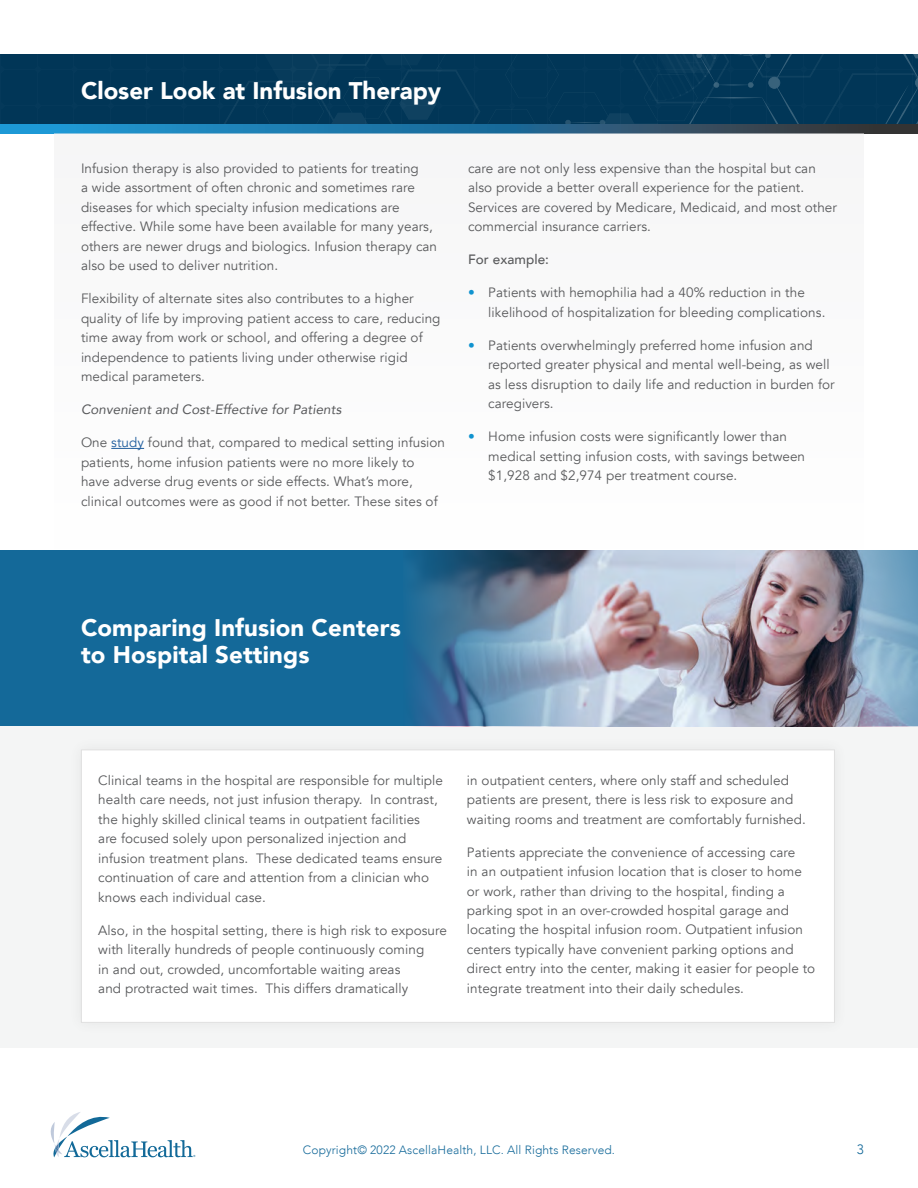
<style>
.page{position:relative;width:918px;height:1188px;background:#fff}
.page>*{position:absolute;margin:0;border:0;box-sizing:border-box;transform-origin:0 0}
.t1{font:900 24px/27px "Avenir";letter-spacing:.005em;color:#fff}
.t2{font:13.5px/19.5px "Avenir";letter-spacing:.005em;color:#58595b}
.t3{font:italic 13.5px "Avenir";letter-spacing:.005em;color:#58595b}
.t4{font:500 13.5px "Avenir";letter-spacing:.005em;color:#58595b}
.t5{font:300 13.5px "Avenir";color:#146999}
.t6{font:300 12px "Avenir";letter-spacing:.01em;color:#146999}
.s1{color:#215e9e}
.s2{color:#1093cf}
</style>
<div class="page">
<div style="left:0;top:54px;width:918px;height:70px;background:#013657"></div>
<hr style="left:1px;top:54px;width:1px;height:70px;background:#fff">
<hr style="left:37px;top:54px;width:1px;height:70px;background:#fff">
<hr style="left:74px;top:54px;width:1px;height:70px;background:#fff">
<hr style="left:110px;top:54px;width:1px;height:70px;background:#fff">
<hr style="left:147px;top:54px;width:1px;height:70px;background:#fff">
<hr style="left:183px;top:54px;width:1px;height:70px;background:#fff">
<hr style="left:0;top:69px;width:918px;height:1px;background:#fff">
<hr style="left:0;top:106px;width:918px;height:1px;background:#fff">
<svg style="left:34px;top:66px;width:8px;height:7px"></svg>
<svg style="left:71px;top:66px;width:7px;height:7px"></svg>
<svg style="left:107px;top:66px;width:8px;height:7px"></svg>
<svg style="left:144px;top:66px;width:7px;height:7px"></svg>
<svg style="left:180px;top:66px;width:8px;height:7px"></svg>
<svg style="left:0;top:102px;width:5px;height:8px"></svg>
<svg style="left:34px;top:102px;width:8px;height:8px"></svg>
<svg style="left:71px;top:102px;width:7px;height:8px"></svg>
<svg style="left:107px;top:102px;width:8px;height:8px"></svg>
<svg style="left:144px;top:102px;width:7px;height:8px"></svg>
<svg style="left:180px;top:102px;width:8px;height:8px"></svg>
<svg style="left:217px;top:54px;width:701px;height:70px"></svg>
<svg style="left:0;top:124px;width:918px;height:9px;background:#266a90"></svg>
<div style="left:54px;top:133px;width:810px;height:417px;background:#fafafa"></div>
<hr style="left:111px;top:448px;width:33px;height:1px;background:#215e9e">
<svg style="left:51px;top:1112px;width:144px;height:45px"></svg>
<div style="left:0;top:686px;width:918px;height:362px;background:#f4f5f5"></div>
<div style="left:0;top:550px;width:918px;height:176px;background:#146999"></div>
<img style="left:411px;top:550px;width:507px;height:176px">
<div style="left:81px;top:750px;width:754px;height:273px;background:#fff;border:1px solid #e0e0e0"></div>
<h1 class="t1" style="left:81px;top:77px;width:362px">Closer Look at Infusion Therapy</h1>
<p class="t2" style="left:81px;top:159px;width:358px">Infusion therapy is also provided to patients for treating<br>a wide assortment of often chronic and sometimes rare diseases for which specialty infusion medications are effective. While some have been available for many years, others are newer drugs and biologics. Infusion therapy can also be used to deliver nutrition.</p>
<p class="t2" style="left:81px;top:289px;width:361px">Flexibility of alternate sites also contributes to a higher quality of life by improving patient access to care, reducing time away from work or school, and offering a degree of independence to patients living under otherwise rigid medical parameters.</p>
<p class="t3" style="left:81px;top:401px;width:262px">Convenient and Cost-Effective for Patients</p>
<p class="t2" style="left:81px;top:433px;width:366px">One <span class="s1">study</span> found that, compared to medical setting infusion patients, home infusion patients were no more likely to have adverse drug events or side effects. What’s more, clinical outcomes were as good if not better. These sites of</p>
<p class="t2" style="left:468px;top:159px;width:371px">care are not only less expensive than the hospital but can also provide a better overall experience for the patient.<br>Services are covered by Medicare, Medicaid, and most other commercial insurance carriers.</p>
<p class="t4" style="left:468px;top:248px;width:83px">For example:</p>
<p class="t2" style="left:488px;top:283px;width:339px;text-indent:-20px"><span class="s2">•</span> Patients with hemophilia had a 40% reduction in the likelihood of hospitalization for bleeding complications.</p>
<p class="t2" style="left:488px;top:336px;width:348px;text-indent:-20px"><span class="s2">•</span> Patients overwhelmingly preferred home infusion and reported greater physical and mental well-being, as well as less disruption to daily life and reduction in burden for caregivers.</p>
<p class="t2" style="left:488px;top:427px;width:318px;text-indent:-20px"><span class="s2">•</span> Home infusion costs were significantly lower than medical setting infusion costs, with savings between $1,928 and $2,974 per treatment course.</p>
<h1 class="t1" style="left:81px;top:614px;width:321px">Comparing Infusion Centers to Hospital Settings</h1>
<p class="t2" style="left:98px;top:770px;width:346px">Clinical teams in the hospital are responsible for multiple health care needs, not just infusion therapy. In contrast, the highly skilled clinical teams in outpatient facilities<br>are focused solely upon personalized injection and infusion treatment plans. These dedicated teams ensure continuation of care and attention from a clinician who knows each individual case.</p>
<p class="t2" style="left:98px;top:920px;width:350px">Also, in the hospital setting, there is high risk to exposure with literally hundreds of people continuously coming<br>in and out, crowded, uncomfortable waiting areas<br>and protracted wait times. This differs dramatically</p>
<p class="t2" style="left:467px;top:770px;width:341px">in outpatient centers, where only staff and scheduled patients are present, there is less risk to exposure and waiting rooms and treatment are comfortably furnished.</p>
<p class="t2" style="left:467px;top:842px;width:350px">Patients appreciate the convenience of accessing care<br>in an outpatient infusion location that is closer to home or work, rather than driving to the hospital, finding a parking spot in an over-crowded hospital garage and locating the hospital infusion room. Outpatient infusion centers typically have convenient parking options and direct entry into the center, making it easier for people to integrate treatment into their daily schedules.</p>
<p class="t6" style="left:303px;top:1143px;width:314px">Copyright© 2022 AscellaHealth, LLC. All Rights Reserved.</p>
<p class="t5" style="left:857px;top:1142px;width:9px">3</p>
</div>
